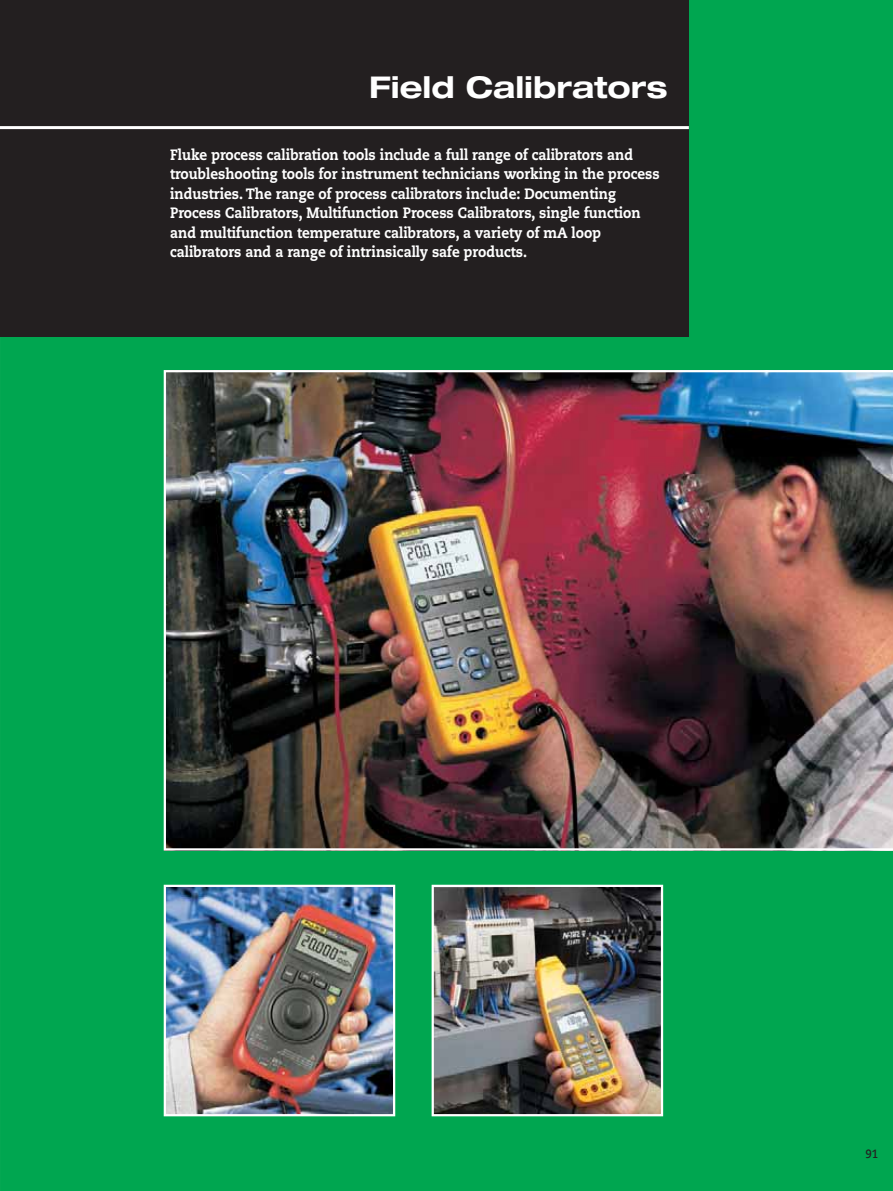
<style>
.page{position:relative;width:893px;height:1191px;background:#fff}
.page>*{position:absolute;margin:0;border:0;box-sizing:border-box;transform-origin:0 0}
.t1{font:700 expanded 30px "Helvetica Neue LT Std";color:#fff}
.t2{font:800 15px/19.5px "Caecilia LT Std";color:#fff;scale:.9 1}
.t3{font:700 12px "Caecilia LT Std";color:#231f20;scale:.9 1}
</style>
<div class="page">
<div style="left:0;top:0;width:893px;height:1190px;background:#00a650"></div>
<img style="left:164px;top:370px;width:729px;height:480px">
<img style="left:167px;top:887px;width:225px;height:226px">
<div style="left:164px;top:884px;width:231px;height:232px;border:2px solid #fff"></div>
<img style="left:435px;top:887px;width:225px;height:226px">
<div style="left:432px;top:884px;width:231px;height:232px;border:2px solid #fff"></div>
<div style="left:0;top:0;width:689px;height:336px;background:#231f20"></div>
<hr style="left:0;top:126px;width:689px;height:3px;background:#fff">
<h1 class="t1" style="left:369px;top:76px;width:300px">Field Calibrators</h1>
<p class="t2" style="left:170px;top:145px;width:545px">Fluke process calibration tools include a full range of calibrators and troubleshooting tools for instrument technicians working in the process industries. The range of process calibrators include: Documenting Process Calibrators, Multifunction Process Calibrators, single function and multifunction temperature calibrators, a variety of mA loop calibrators and a range of intrinsically safe products.</p>
<p class="t3" style="left:865px;top:1147px;width:16px">91</p>
</div>
